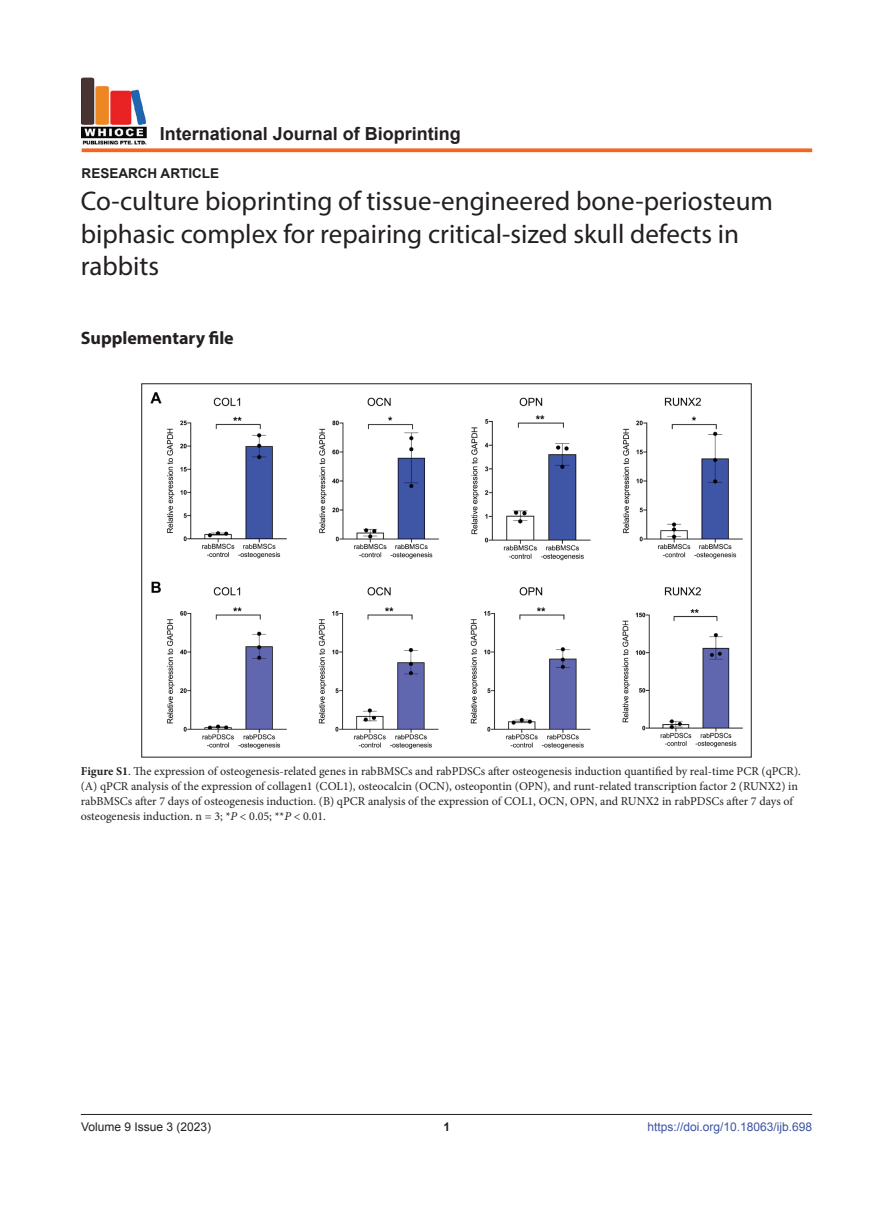
<style>
.page{position:relative;width:893px;height:1212px;background:#fff}
.page>*{position:absolute;margin:0;border:0;box-sizing:border-box;transform-origin:0 0}
.t1{font:27px/32.4px "Myriad Pro";color:#231f20}
.t2{font:700 18px "Arial";color:#231f20}
.supplementary{font:700 18px "Myriad Pro";color:#231f20}
.t3{font:700 13.5px "Arial";color:#231f20}
.figLends{font:12px/15px "Minion Pro";color:#231f20}
.t4{font:12px "Arial";color:#3a53a3}
.t5{font:12px "Arial";color:#231f20}
.t6{font:700 12px "Arial";color:#231f20}
.s1{font-weight:700}
.s2{font-style:italic}
</style>
<div class="page">
<img style="left:82px;top:77px;width:65px;height:68px">
<svg style="left:82px;top:148px;width:730px;height:4px;background:#f47537"></svg>
<hr style="left:81px;top:1114px;width:731px;height:1px;background:#231f20">
<img style="left:151px;top:393px;width:591px;height:355px">
<h2 class="t2" style="left:160px;top:122px;width:303px">International Journal of Bioprinting</h2>
<p class="t3" style="left:82px;top:164px;width:139px">RESEARCH ARTICLE</p>
<p class="t1" style="left:81px;top:185px;width:694px">Co-culture bioprinting of tissue-engineered bone-periosteum biphasic complex for repairing critical-sized skull defects in rabbits</p>
<p class="supplementary" style="left:81px;top:326px;width:154px">Supplementary file</p>
<p class="figLends" style="left:81px;top:764px;width:722px"><span class="s1">Figure S1</span>. The expression of osteogenesis-related genes in rabBMSCs and rabPDSCs after osteogenesis induction quantified by real-time PCR (qPCR). (A) qPCR analysis of the expression of collagen1 (COL1), osteocalcin (OCN), osteopontin (OPN), and runt-related transcription factor 2 (RUNX2) in rabBMSCs after 7 days of osteogenesis induction. (B) qPCR analysis of the expression of COL1, OCN, OPN, and RUNX2 in rabPDSCs after 7 days of osteogenesis induction. n = 3; *<span class="s2">P</span> &lt; 0.05; **<span class="s2">P</span> &lt; 0.01.</p>
<p class="t5" style="left:81px;top:1119px;width:132px">Volume 9 Issue 3 (2023)</p>
<p class="t6" style="left:443px;top:1119px;width:8px">1</p>
<p class="t4" style="left:647px;top:1119px;width:166px">https://doi.org/10.18063/ijb.698</p>
</div>
